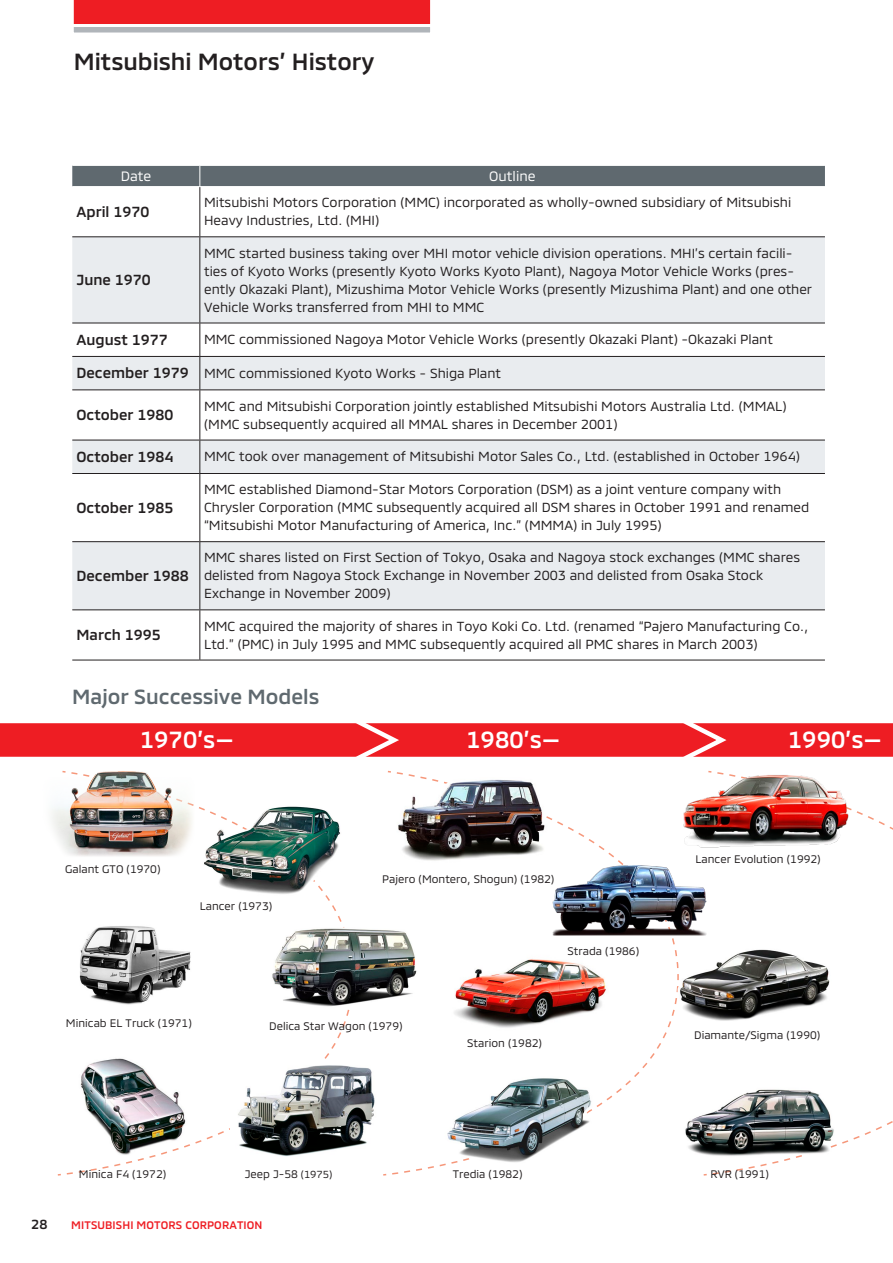
<style>
.page{position:relative;width:893px;height:1263px;background:#fff}
.page>*{position:absolute;margin:0;border:0;box-sizing:border-box;transform-origin:0 0}
.t1{font:500 24px "MMC";color:#231f20}
.t2{font:500 24px "MMC";color:#fff}
.t3{font:500 21px "MMC";color:#5f696f}
.t4{font:500 15px "MMC";color:#231f20}
.t5{font:13.95px "MMC";color:#fff}
.t6{font:13.5px/18px "MMC";color:#231f20}
.t7{font:500 13.5px "MMC";color:#231f20}
.t8{font:11.25px "MMC";color:#231f20}
.t9{font:500 11.25px "MMC";letter-spacing:.01em;color:#ee1d23}
.s1{font-weight:500;font-size:15px}
.s2{font-size:10.5px}
</style>
<div class="page">
<div style="left:73px;top:0;width:358px;height:24px;background:#ee1d23"></div>
<svg style="left:73px;top:27px;width:357px;height:6px;background:#b6bbbf"></svg>
<div style="left:72px;top:237px;width:753px;height:86px;background:#e9ecef"></div>
<svg style="left:73px;top:324px;width:752px;height:32px"></svg>
<svg style="left:72px;top:357px;width:753px;height:252px;fill:#e9ecef"></svg>
<hr style="left:199px;top:237px;width:1px;height:86px;background:#231f20">
<hr style="left:199px;top:323px;width:1px;height:33px;background:#231f20">
<hr style="left:72px;top:356px;width:128px;height:1px;background:#231f20">
<hr style="left:200px;top:356px;width:625px;height:1px;background:#231f20">
<hr style="left:199px;top:357px;width:1px;height:32px;background:#231f20">
<hr style="left:72px;top:389px;width:128px;height:1px;background:#231f20">
<hr style="left:200px;top:389px;width:625px;height:1px;background:#231f20">
<hr style="left:199px;top:390px;width:1px;height:50px;background:#231f20">
<hr style="left:72px;top:440px;width:128px;height:1px;background:#231f20">
<hr style="left:200px;top:440px;width:625px;height:1px;background:#231f20">
<hr style="left:199px;top:440px;width:1px;height:33px;background:#231f20">
<hr style="left:72px;top:473px;width:128px;height:1px;background:#231f20">
<hr style="left:200px;top:473px;width:625px;height:1px;background:#231f20">
<hr style="left:199px;top:474px;width:1px;height:67px;background:#231f20">
<hr style="left:72px;top:541px;width:128px;height:1px;background:#231f20">
<hr style="left:200px;top:541px;width:625px;height:1px;background:#231f20">
<hr style="left:199px;top:542px;width:1px;height:67px;background:#231f20">
<hr style="left:72px;top:609px;width:128px;height:1px;background:#231f20">
<hr style="left:200px;top:609px;width:625px;height:1px;background:#231f20">
<hr style="left:199px;top:610px;width:1px;height:50px;background:#231f20">
<hr style="left:72px;top:323px;width:128px;height:1px;background:#231f20">
<hr style="left:200px;top:323px;width:625px;height:1px;background:#231f20">
<svg style="left:72px;top:166px;width:753px;height:71px"></svg>
<hr style="left:72px;top:186px;width:128px;height:1px;background:#fff">
<hr style="left:200px;top:186px;width:625px;height:1px;background:#fff">
<hr style="left:72px;top:660px;width:128px;height:1px;background:#231f20">
<hr style="left:200px;top:660px;width:625px;height:1px;background:#231f20">
<img style="left:52px;top:771px;width:142px;height:85px">
<img style="left:199px;top:806px;width:142px;height:90px">
<img style="left:79px;top:926px;width:112px;height:79px">
<img style="left:238px;top:1065px;width:137px;height:92px">
<img style="left:80px;top:1058px;width:110px;height:100px">
<img style="left:272px;top:917px;width:145px;height:99px">
<img style="left:387px;top:770px;width:173px;height:91px">
<img style="left:454px;top:959px;width:152px;height:69px">
<img style="left:439px;top:1078px;width:159px;height:89px">
<img style="left:545px;top:855px;width:162px;height:80px">
<img style="left:671px;top:942px;width:159px;height:79px">
<img style="left:685px;top:1089px;width:151px;height:76px">
<img style="left:683px;top:770px;width:169px;height:78px">
<svg style="left:0;top:723px;width:893px;height:34px;background:#ee252a"></svg>
<h1 class="t1" style="left:74px;top:42px;width:302px">Mitsubishi Motors’ History</h1>
<p class="t5" style="left:121px;top:165px;width:32px">Date</p>
<p class="t5" style="left:489px;top:165px;width:48px">Outline</p>
<p class="t4" style="left:77px;top:200px;width:74px">April 1970</p>
<p class="t6" style="left:204px;top:192px;width:589px">Mitsubishi Motors Corporation (MMC) incorporated as wholly-owned subsidiary of Mitsubishi<br>Heavy Industries, Ltd. (MHI)</p>
<p class="t4" style="left:77px;top:268px;width:76px">June 1970</p>
<p class="t6" style="left:204px;top:242px;width:609px">MMC started business taking over MHI motor vehicle division operations. MHI’s certain facili&shy;ties of Kyoto Works (presently Kyoto Works Kyoto Plant), Nagoya Motor Vehicle Works (pres&shy;ently Okazaki Plant), Mizushima Motor Vehicle Works (presently Mizushima Plant) and one other Vehicle Works transferred from MHI to MMC</p>
<p class="t4" style="left:77px;top:328px;width:93px">August 1977</p>
<p class="t6" style="left:204px;top:329px;width:570px">MMC commissioned Nagoya Motor Vehicle Works (presently Okazaki Plant) -Okazaki Plant</p>
<p class="t6" style="left:77px;top:362px;width:426px"><span class="s1">December 1979</span> MMC commissioned Kyoto Works - Shiga Plant</p>
<p class="t4" style="left:77px;top:403px;width:98px">October 1980</p>
<p class="t6" style="left:204px;top:395px;width:584px">MMC and Mitsubishi Corporation jointly established Mitsubishi Motors Australia Ltd. (MMAL) (MMC subsequently acquired all MMAL shares in December 2001)</p>
<p class="t4" style="left:77px;top:445px;width:98px">October 1984</p>
<p class="t6" style="left:204px;top:446px;width:597px">MMC took over management of Mitsubishi Motor Sales Co., Ltd. (established in October 1964)</p>
<p class="t4" style="left:77px;top:495px;width:98px">October 1985</p>
<p class="t6" style="left:204px;top:479px;width:607px">MMC established Diamond-Star Motors Corporation (DSM) as a joint venture company with<br>Chrysler Corporation (MMC subsequently acquired all DSM shares in October 1991 and renamed “Mitsubishi Motor Manufacturing of America, Inc.” (MMMA) in July 1995)</p>
<p class="t4" style="left:77px;top:564px;width:114px">December 1988</p>
<p class="t6" style="left:204px;top:547px;width:598px">MMC shares listed on First Section of Tokyo, Osaka and Nagoya stock exchanges (MMC shares delisted from Nagoya Stock Exchange in November 2003 and delisted from Osaka Stock<br>Exchange in November 2009)</p>
<p class="t4" style="left:77px;top:623px;width:86px">March 1995</p>
<p class="t6" style="left:204px;top:615px;width:606px">MMC acquired the majority of shares in Toyo Koki Co. Ltd. (renamed “Pajero Manufacturing Co.,<br>Ltd.” (PMC) in July 1995 and MMC subsequently acquired all PMC shares in March 2003)</p>
<h2 class="t3" style="left:72px;top:680px;width:249px">Major Successive Models</h2>
<h1 class="t2" style="left:140px;top:720px;width:96px">1970’s—</h1>
<h1 class="t2" style="left:466px;top:720px;width:96px">1980’s—</h1>
<h1 class="t2" style="left:788px;top:720px;width:96px">1990’s—</h1>
<p class="t8" style="left:65px;top:860px;width:97px">Galant GTO (1970)</p>
<p class="t8" style="left:200px;top:897px;width:74px">Lancer (1973)</p>
<p class="t8" style="left:382px;top:870px;width:174px">Pajero (Montero, Shogun) (1982)</p>
<p class="t8" style="left:568px;top:942px;width:73px">Strada (1986)</p>
<p class="t8" style="left:66px;top:1014px;width:127px">Minicab EL Truck (1971)</p>
<p class="t8" style="left:269px;top:1017px;width:135px">Delica Star Wagon (1979)</p>
<p class="t8" style="left:467px;top:1034px;width:76px">Starion (1982)</p>
<p class="t8" style="left:79px;top:1165px;width:89px">Minica F4 (1972)</p>
<p class="t8" style="left:245px;top:1165px;width:89px">Jeep J-58 <span class="s2">(1975)</span></p>
<p class="t7" style="left:31px;top:1214px;width:18px">28</p>
<p class="t9" style="left:71px;top:1215px;width:193px">MITSUBISHI MOTORS CORPORATION</p>
<p class="t8" style="left:453px;top:1165px;width:71px">Tredia (1982)</p>
<p class="t8" style="left:695px;top:850px;width:127px">Lancer Evolution (1992)</p>
<p class="t8" style="left:694px;top:1026px;width:128px">Diamante/Sigma (1990)</p>
<p class="t8" style="left:710px;top:1165px;width:60px">RVR (1991)</p>
</div>
